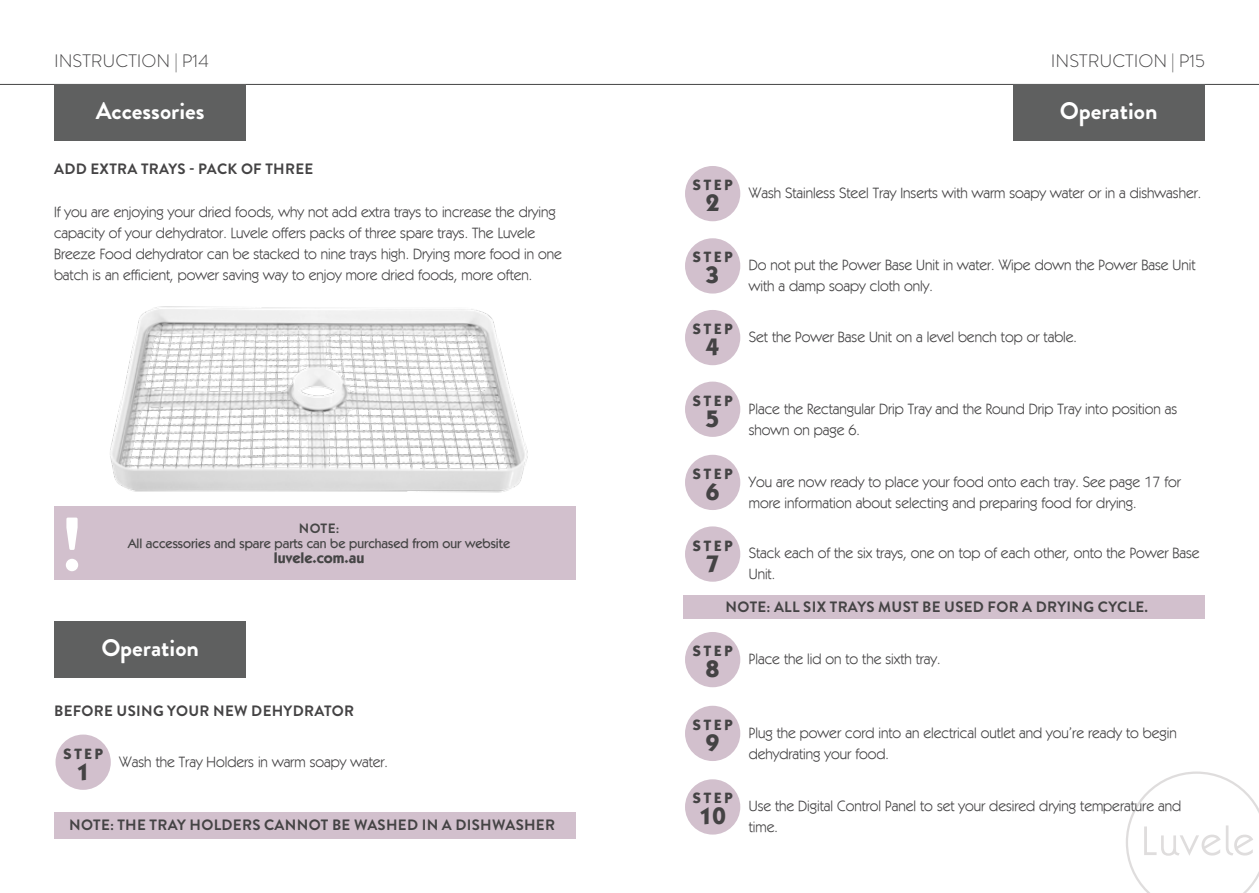
<style>
.page{position:relative;width:1259px;height:893px;background:#fff}
.page>*{position:absolute;margin:0;border:0;box-sizing:border-box;transform-origin:0 0}
.t1{font:700 75.6px "Brandon Grotesque";color:#fff}
.t2{font:700 24px "Brandon Grotesque";color:#fff}
.t3{font:700 24px "Kabel IT Cby BT";color:#444344}
.t4{font:300 18px "Brandon Grotesque";color:#444344}
.t5{font:15px/21px "Kabel IT Cby BT";color:#444344}
.t6{font:700 15px "Brandon Grotesque";letter-spacing:.02em;color:#444344}
.t7{font:700 15px "Kabel IT Cby BT";letter-spacing:.2em;color:#444344}
.t8{font:700 15px "Kabel IT Cby BT";color:#454545}
.t9{font:500 13.5px "Kabel IT Cby BT";color:#454545}
.t10{font:700 13.5px "Brandon Grotesque";color:#454545}
</style>
<div class="page">
<div style="left:54px;top:812px;width:521px;height:27px;background:#d2c0cd"></div>
<div style="left:683px;top:595px;width:522px;height:24px;background:#d2c0cd"></div>
<svg style="left:1126px;top:771px;width:133px;height:122px"></svg>
<hr style="left:0;top:84px;width:1259px;height:1px;background:#444344">
<div style="left:54px;top:85px;width:192px;height:56px;background:#5f6060"></div>
<div style="left:1013px;top:85px;width:192px;height:56px;background:#5f6060"></div>
<div style="left:54px;top:506px;width:521px;height:74px;background:#d2c0cd"></div>
<img style="left:110px;top:306px;width:418px;height:187px">
<div style="left:54px;top:621px;width:192px;height:57px;background:#5f6060"></div>
<div style="left:56px;top:734px;width:55px;height:56px;background:#d2c0cd;border-radius:50%"></div>
<div style="left:685px;top:166px;width:55px;height:55px;background:#d2c0cd;border-radius:50%"></div>
<div style="left:685px;top:238px;width:55px;height:56px;background:#d2c0cd;border-radius:50%"></div>
<div style="left:685px;top:310px;width:55px;height:55px;background:#d2c0cd;border-radius:50%"></div>
<div style="left:685px;top:382px;width:55px;height:55px;background:#d2c0cd;border-radius:50%"></div>
<div style="left:685px;top:455px;width:55px;height:55px;background:#d2c0cd;border-radius:50%"></div>
<div style="left:685px;top:526px;width:55px;height:56px;background:#d2c0cd;border-radius:50%"></div>
<div style="left:685px;top:632px;width:55px;height:55px;background:#d2c0cd;border-radius:50%"></div>
<div style="left:685px;top:706px;width:55px;height:55px;background:#d2c0cd;border-radius:50%"></div>
<div style="left:685px;top:779px;width:55px;height:56px;background:#d2c0cd;border-radius:50%"></div>
<p class="t4" style="left:54px;top:49px;width:156px">INSTRUCTION | P14</p>
<p class="t4" style="left:1051px;top:48px;width:156px">INSTRUCTION | P15</p>
<h2 class="t2" style="left:96px;top:94px;width:110px">Accessories</h2>
<h2 class="t2" style="left:1060px;top:94px;width:99px">Operation</h2>
<p class="t6" style="left:54px;top:158px;width:261px">ADD EXTRA TRAYS - PACK OF THREE</p>
<p class="t5" style="left:54px;top:201px;width:509px">If you are enjoying your dried foods, why not add extra trays to increase the drying capacity of your dehydrator. Luvele offers packs of three spare trays. The Luvele Breeze Food dehydrator can be stacked to nine trays high. Drying more food in one batch is an efficient, power saving way to enjoy more dried foods, more often.</p>
<h1 class="t1" style="left:60px;top:492px;width:25px">!</h1>
<p class="t10" style="left:299px;top:519px;width:42px">NOTE:</p>
<p class="t9" style="left:128px;top:535px;width:384px">All accessories and spare parts can be purchased from our website</p>
<p class="t8" style="left:274px;top:549px;width:92px">luvele.com.au</p>
<h2 class="t2" style="left:101px;top:630px;width:99px">Operation</h2>
<p class="t6" style="left:54px;top:700px;width:301px">BEFORE USING YOUR NEW DEHYDRATOR</p>
<p class="t7" style="left:63px;top:744px;width:41px">STEP</p>
<h2 class="t3" style="left:76px;top:757px;width:15px">1</h2>
<p class="t5" style="left:119px;top:751px;width:270px">Wash the Tray Holders in warm soapy water.</p>
<p class="t6" style="left:69px;top:814px;width:487px">NOTE: THE TRAY HOLDERS CANNOT BE WASHED IN A DISHWASHER</p>
<p class="t7" style="left:693px;top:176px;width:41px">STEP</p>
<h2 class="t3" style="left:706px;top:188px;width:15px">2</h2>
<p class="t5" style="left:749px;top:182px;width:454px">Wash Stainless Steel Tray Inserts with warm soapy water or in a dishwasher.</p>
<p class="t7" style="left:693px;top:248px;width:41px">STEP</p>
<h2 class="t3" style="left:706px;top:260px;width:15px">3</h2>
<p class="t7" style="left:693px;top:320px;width:41px">STEP</p>
<h2 class="t3" style="left:706px;top:332px;width:15px">4</h2>
<p class="t7" style="left:693px;top:391px;width:41px">STEP</p>
<h2 class="t3" style="left:706px;top:404px;width:15px">5</h2>
<p class="t7" style="left:693px;top:464px;width:41px">STEP</p>
<h2 class="t3" style="left:706px;top:477px;width:15px">6</h2>
<p class="t7" style="left:693px;top:536px;width:41px">STEP</p>
<h2 class="t3" style="left:706px;top:548px;width:15px">7</h2>
<p class="t5" style="left:749px;top:254px;width:448px">Do not put the Power Base Unit in water. Wipe down the Power Base Unit with a damp soapy cloth only.</p>
<p class="t5" style="left:749px;top:326px;width:330px">Set the Power Base Unit on a level bench top or table.</p>
<p class="t5" style="left:749px;top:398px;width:430px">Place the Rectangular Drip Tray and the Round Drip Tray into position as shown on page 6.</p>
<p class="t5" style="left:749px;top:471px;width:434px">You are now ready to place your food onto each tray. See page 17 for more information about selecting and preparing food for drying.</p>
<p class="t5" style="left:749px;top:542px;width:452px">Stack each of the six trays, one on top of each other, onto the Power Base<br>Unit.</p>
<p class="t6" style="left:725px;top:596px;width:424px">NOTE: ALL SIX TRAYS MUST BE USED FOR A DRYING CYCLE.</p>
<p class="t7" style="left:693px;top:642px;width:41px">STEP</p>
<h2 class="t3" style="left:706px;top:654px;width:15px">8</h2>
<p class="t5" style="left:749px;top:648px;width:193px">Place the lid on to the sixth tray.</p>
<p class="t7" style="left:693px;top:715px;width:41px">STEP</p>
<h2 class="t3" style="left:706px;top:728px;width:15px">9</h2>
<p class="t7" style="left:693px;top:789px;width:41px">STEP</p>
<h2 class="t3" style="left:699px;top:801px;width:28px">10</h2>
<p class="t5" style="left:749px;top:722px;width:429px">Plug the power cord into an electrical outlet and you’re ready to begin dehydrating your food.</p>
<p class="t5" style="left:749px;top:795px;width:434px">Use the Digital Control Panel to set your desired drying temperature and time.</p>
</div>
